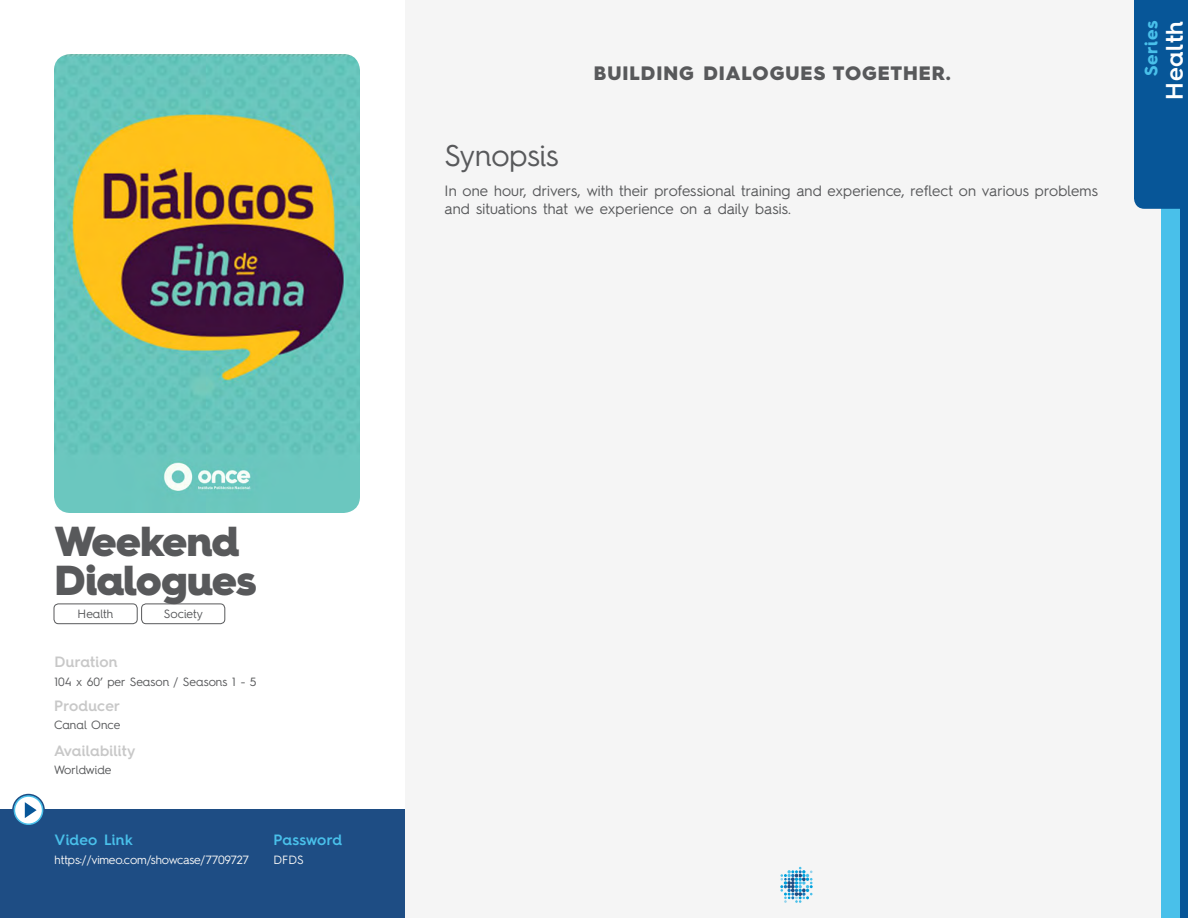
<style>
.page{position:relative;width:1188px;height:918px;background:#fff}
.page>*{position:absolute;margin:0;border:0;box-sizing:border-box;transform-origin:0 0}
.t1{font:900 42px/39px "Hurme Geometric Sans 4";letter-spacing:-.025em;color:#58595b}
.t2{font:30px "Hurme Geometric Sans 4";color:#58595b}
.t3{font:600 24px "Hurme Geometric Sans 4";letter-spacing:.03em;color:#fff}
.t4{font:900 19.5px "Hurme Geometric Sans 4";letter-spacing:.05em;color:#58595b}
.t5{font:700 18px "Hurme Geometric Sans 4";letter-spacing:.04em;color:#49c0ea}
.t6{font:15px/18px "Hurme Geometric Sans 2";letter-spacing:.01em;color:#58595b}
.t7{font:600 15px "Hurme Geometric Sans 4";letter-spacing:.015em;color:#c8c8c8}
.t8{font:600 15px "Hurme Geometric Sans 4";letter-spacing:.015em;color:#49c0ea}
.t9{font:12px "Hurme Geometric Sans 4";color:#58595b}
.parrafo{font:12px "Hurme Geometric Sans 2";letter-spacing:-.01em;color:#f5f5f5}
.texto_ficha{font:12px "Hurme Geometric Sans 2";color:#f5f5f5}
</style>
<div class="page">
<div style="left:405px;top:0;width:783px;height:918px;background:#f5f5f5"></div>
<div style="left:1179px;top:135px;width:9px;height:783px;background:#075698"></div>
<div style="left:1161px;top:135px;width:18px;height:783px;background:#49c0ea"></div>
<div style="left:1134px;top:0;width:54px;height:209px;background:#075698"></div>
<svg style="left:780px;top:867px;width:33px;height:36px"></svg>
<div style="left:0;top:809px;width:405px;height:109px;background:#1e4d84"></div>
<svg style="left:13px;top:795px;width:31px;height:30px"></svg>
<div style="left:12px;top:794px;width:33px;height:32px;border:2px solid #1e4d84;border-radius:50%"></div>
<svg style="left:14px;top:796px;width:29px;height:28px"></svg>
<div style="left:14px;top:795px;width:29px;height:30px;border:2px solid #49c0ea;border-radius:50%"></div>
<svg style="left:25px;top:802px;width:12px;height:16px"></svg>
<img style="left:54px;top:54px;width:306px;height:459px">
<div style="left:54px;top:604px;width:83px;height:20px;border:1px solid #58595b;border-radius:4px"></div>
<div style="left:141px;top:604px;width:84px;height:20px;border:1px solid #58595b;border-radius:4px"></div>
<p class="t2" style="left:445px;top:135px;width:116px">Synopsis</p>
<p class="t4" style="left:594px;top:59px;width:358px">BUILDING DIALOGUES TOGETHER.</p>
<p class="t6" style="left:445px;top:180px;width:655px">In one hour, drivers, with their professional training and experience, reflect on various problems and situations that we experience on a daily basis.</p>
<p class="t5" style="left:1139px;top:76px;width:57px;rotate:-90deg">Series</p>
<p class="t3" style="left:1157px;top:100px;width:80px;rotate:-90deg">Health</p>
<p class="t1" style="left:55px;top:521px;width:204px">Weekend<br>Dialogues</p>
<p class="t9" style="left:78px;top:606px;width:37px">Health</p>
<p class="t9" style="left:164px;top:606px;width:40px">Society</p>
<p class="t7" style="left:55px;top:651px;width:65px">Duration</p>
<p class="t9" style="left:55px;top:673px;width:203px">104 x 60’ per Season / Seasons 1 - 5</p>
<p class="t7" style="left:54px;top:696px;width:68px">Producer</p>
<p class="t9" style="left:54px;top:717px;width:68px">Canal Once</p>
<p class="t7" style="left:54px;top:741px;width:83px">Availability</p>
<p class="t9" style="left:54px;top:762px;width:59px">Worldwide</p>
<p class="t8" style="left:55px;top:830px;width:80px">Video Link</p>
<p class="t8" style="left:274px;top:830px;width:70px">Password</p>
<p class="parrafo" style="left:55px;top:851px;width:196px">https://vimeo.com/showcase/7709727</p>
<p class="texto_ficha" style="left:274px;top:851px;width:32px">DFDS</p>
</div>
